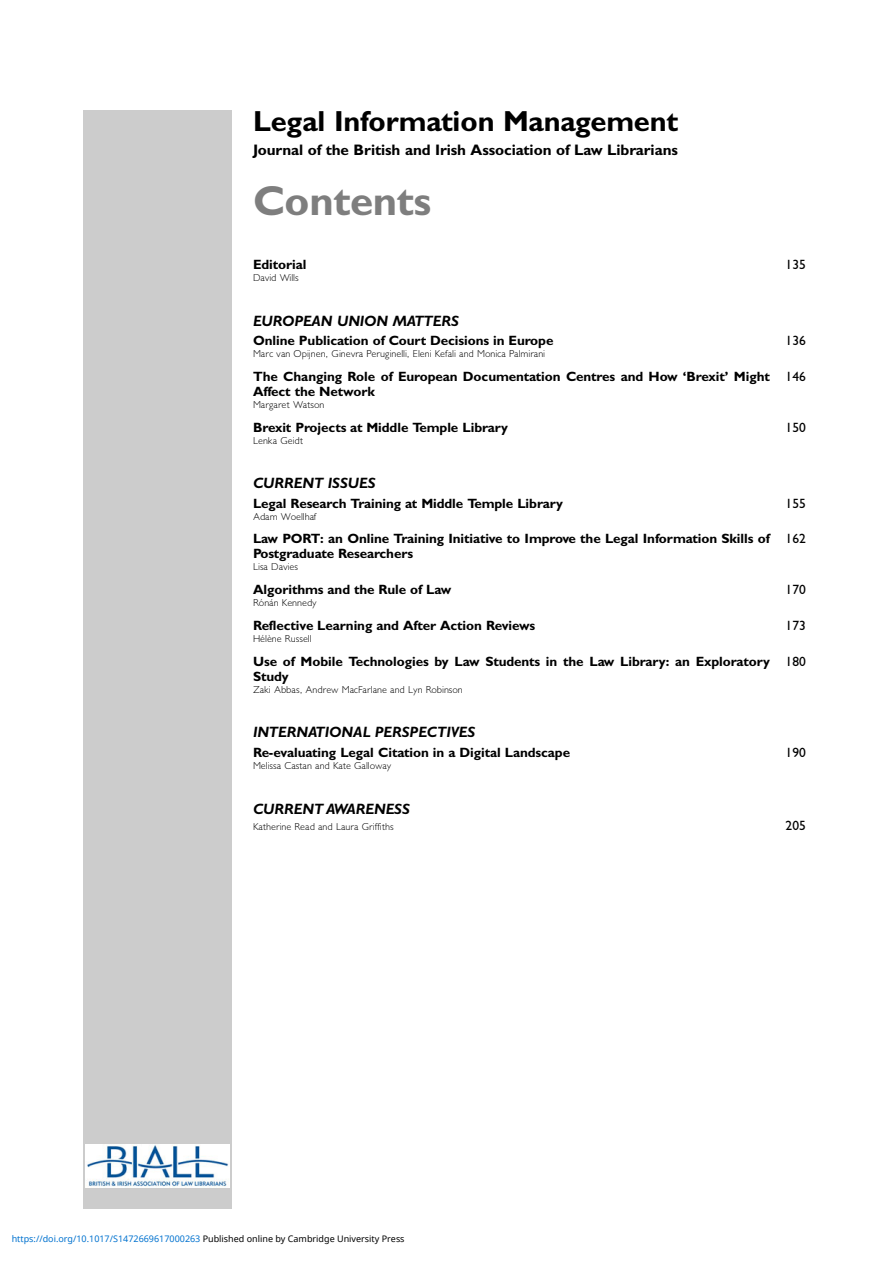
<style>
.page{position:relative;width:893px;height:1263px;background:#fff}
.page>*{position:absolute;margin:0;border:0;box-sizing:border-box;transform-origin:0 0}
.t1{font:42px "Adv T Tdd 0 b 0455.B";color:#7e7e7e}
.t2{font:29.1px "Adv T Tdd 0 b 0455.B";color:#000}
.t3{font:15.3px "Adv T Tdd 0 b 0455.B";color:#000}
.t4{font:15px "Adv TT842 fe 310.BI";color:#000}
.t5{font:13.5px/15px "Adv T Tdd 0 b 0455.B";color:#000}
.t6{font:13.5px "Adv TT96740 c 24";color:#000}
.t7{font:10.5px "Adv C1240";color:#000}
.t8{font:9px "Noto Sans";color:#0172cf}
.s1{font-style:inherit}
.s2{color:#000}
</style>
<div class="page">
<div style="left:83px;top:111px;width:149px;height:1097px;background:#ccc"></div>
<img style="left:85px;top:1144px;width:144px;height:43px">
<h2 class="t2" style="left:253px;top:111px;width:426px">Legal Information Management</h2>
<p class="t3" style="left:253px;top:144px;width:426px">Journal of the British and Irish Association of Law Librarians</p>
<h1 class="t1" style="left:253px;top:186px;width:179px">Contents</h1>
<p class="t5" style="left:253px;top:258px;width:55px">Editorial</p>
<p class="t6" style="left:786px;top:260px;width:22px">135</p>
<p class="t7" style="left:253px;top:274px;width:47px">David Wills</p>
<p class="t4" style="left:253px;top:315px;width:207px">EUROPEAN UNION MATTERS</p>
<p class="t5" style="left:253px;top:335px;width:302px">Online Publication of Court Decisions in Europe</p>
<p class="t6" style="left:786px;top:336px;width:22px">136</p>
<p class="t7" style="left:253px;top:350px;width:294px">Marc van Opijnen, Ginevra Peruginelli, Eleni Kefali and Monica Palmirani</p>
<p class="t5" style="left:253px;top:370px;width:518px">The Changing Role of European Documentation Centres and How <span class="s1">‘</span>Brexit<span class="s1">’</span> Might<br>Affect the Network</p>
<p class="t6" style="left:786px;top:372px;width:22px">146</p>
<p class="t7" style="left:253px;top:401px;width:73px">Margaret Watson</p>
<p class="t5" style="left:253px;top:421px;width:256px">Brexit Projects at Middle Temple Library</p>
<p class="t6" style="left:786px;top:422px;width:22px">150</p>
<p class="t7" style="left:253px;top:437px;width:52px">Lenka Geidt</p>
<p class="t4" style="left:253px;top:478px;width:124px">CURRENT ISSUES</p>
<p class="t5" style="left:253px;top:497px;width:311px">Legal Research Training at Middle Temple Library</p>
<p class="t6" style="left:786px;top:498px;width:22px">155</p>
<p class="t7" style="left:253px;top:513px;width:65px">Adam Woellhaf</p>
<p class="t5" style="left:253px;top:533px;width:518px">Law PORT: an Online Training Initiative to Improve the Legal Information Skills of<br>Postgraduate Researchers</p>
<p class="t6" style="left:786px;top:534px;width:22px">162</p>
<p class="t7" style="left:253px;top:563px;width:47px">Lisa Davies</p>
<p class="t5" style="left:253px;top:584px;width:200px">Algorithms and the Rule of Law</p>
<p class="t6" style="left:786px;top:585px;width:22px">170</p>
<p class="t7" style="left:253px;top:599px;width:65px">Ro´ na´n Kennedy</p>
<p class="t5" style="left:253px;top:619px;width:284px">Reflective Learning and After Action Reviews</p>
<p class="t6" style="left:786px;top:621px;width:22px">173</p>
<p class="t7" style="left:253px;top:635px;width:60px">He´le` ne Russell</p>
<p class="t5" style="left:253px;top:655px;width:518px">Use of Mobile Technologies by Law Students in the Law Library: an Exploratory<br>Study</p>
<p class="t6" style="left:786px;top:656px;width:22px">180</p>
<p class="t7" style="left:253px;top:686px;width:211px">Zaki Abbas, Andrew MacFarlane and Lyn Robinson</p>
<p class="t4" style="left:253px;top:727px;width:224px">INTERNATIONAL PERSPECTIVES</p>
<p class="t5" style="left:253px;top:746px;width:318px">Re-evaluating Legal Citation in a Digital Landscape</p>
<p class="t6" style="left:786px;top:747px;width:22px">190</p>
<p class="t7" style="left:253px;top:762px;width:140px">Melissa Castan and Kate Galloway</p>
<p class="t4" style="left:253px;top:803px;width:158px">CURRENT AWARENESS</p>
<p class="t7" style="left:253px;top:823px;width:142px">Katherine Read and Laura Griffiths</p>
<p class="t6" style="left:786px;top:821px;width:22px">205</p>
<p class="t8" style="left:12px;top:1232px;width:394px">https://doi.org/10.1017/S1472669617000263 <span class="s2">Published online by Cambridge University Press</span></p>
</div>
